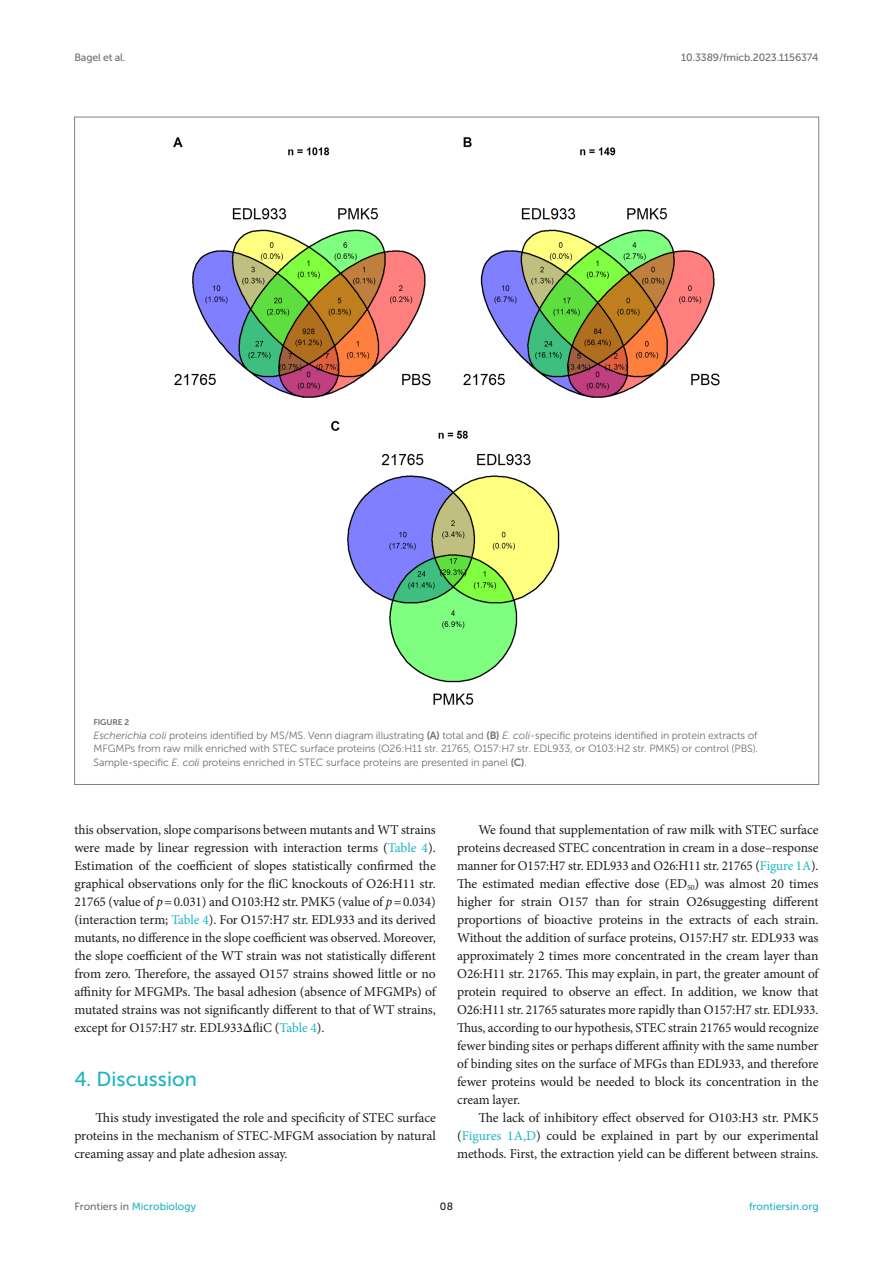
<style>
.page{position:relative;width:893px;height:1263px;background:#fff}
.page>*{position:absolute;margin:0;border:0;box-sizing:border-box;transform-origin:0 0}
.HEAD_1{font:20.25px "Museo Sans 500";color:#1db5c3}
.TEXT{font:13.5px/18px "Minion Pro";letter-spacing:-.005em;color:#1b1c1b;text-align:justify}
.TEXT_FLUSH{font:13.5px/18px "Minion Pro";letter-spacing:-.005em;color:#1b1c1b;text-align:justify}
.FIG_LEG{font:10.5px/13.5px "Museo Sans 300";letter-spacing:-.01em;color:#706f70;text-align:justify}
.t1{font:10.5px "Museo Sans 500";color:#1db5c3}
.t2{font:10.5px "Museo Sans 500";letter-spacing:-.015em;color:#706f70}
.t3{font:10.5px "Museo Sans 500";color:#1b1c1b}
.FIG_HD{font:8.25px "Museo Sans 700";letter-spacing:-.01em;color:#706f70}
.s1{font-style:italic}
.s2{font-family:"Museo Sans 700"}
.s3{color:#1db5c3}
.s4{font-family:"STIX General"}
.s5{color:#706f70}
</style>
<div class="page">
<img style="left:173px;top:137px;width:547px;height:568px">
<p class="t2" style="left:74px;top:51px;width:52px">Bagel et al.</p>
<p class="t2" style="left:681px;top:51px;width:139px">10.3389/fmicb.2023.1156374</p>
<p class="FIG_HD" style="left:94px;top:718px;width:37px">FIGURE 2</p>
<p class="FIG_LEG" style="left:94px;top:728px;width:666px"><span class="s1">Escherichia coli</span> proteins identified by MS/MS. Venn diagram illustrating <span class="s2">(A)</span> total and <span class="s2">(B)</span> <span class="s1">E. coli</span>-specific proteins identified in protein extracts of MFGMPs from raw milk enriched with STEC surface proteins (O26:H11 str. 21765, O157:H7 str. EDL933, or O103:H2 str. PMK5) or control (PBS).<br>Sample-specific <span class="s1">E. coli</span> proteins enriched in STEC surface proteins are presented in panel <span class="s2">(C)</span>.</p>
<p class="TEXT_FLUSH" style="left:74px;top:821px;width:363px">this observation, slope comparisons between mutants and WT strains were made by linear regression with interaction terms (<span class="s3">Table 4</span>).<br>Estimation of the coefficient of slopes statistically confirmed the graphical observations only for the fliC knockouts of O26:H11 str.<br>21765 (value of <span class="s1">p</span>=0.031) and O103:H2 str. PMK5 (value of <span class="s1">p</span>=0.034) (interaction term; <span class="s3">Table 4</span>). For O157:H7 str. EDL933 and its derived mutants, no difference in the slope coefficient was observed. Moreover, the slope coefficient of the WT strain was not statistically different from zero. Therefore, the assayed O157 strains showed little or no affinity for MFGMPs. The basal adhesion (absence of MFGMPs) of mutated strains was not significantly different to that of WT strains, except for O157:H7 str. EDL933<span class="s4">Δ</span>fliC (<span class="s3">Table 4</span>).</p>
<p class="HEAD_1" style="left:74px;top:1068px;width:124px">4. Discussion</p>
<p class="TEXT_FLUSH" style="left:74px;top:1109px;width:363px;text-indent:21px">This study investigated the role and specificity of STEC surface proteins in the mechanism of STEC-MFGM association by natural creaming assay and plate adhesion assay.</p>
<p class="TEXT" style="left:457px;top:821px;width:363px;text-indent:21px">We found that supplementation of raw milk with STEC surface proteins decreased STEC concentration in cream in a dose–response manner for O157:H7 str. EDL933 and O26:H11 str. 21765 (<span class="s3">Figure 1A</span>).<br>The estimated median effective dose (ED<sub>50</sub>) was almost 20 times higher for strain O157 than for strain O26suggesting different proportions of bioactive proteins in the extracts of each strain.<br>Without the addition of surface proteins, O157:H7 str. EDL933 was approximately 2 times more concentrated in the cream layer than O26:H11 str. 21765. This may explain, in part, the greater amount of protein required to observe an effect. In addition, we know that O26:H11 str. 21765 saturates more rapidly than O157:H7 str. EDL933.<br>Thus, according to our hypothesis, STEC strain 21765 would recognize fewer binding sites or perhaps different affinity with the same number of binding sites on the surface of MFGs than EDL933, and therefore fewer proteins would be needed to block its concentration in the cream layer.</p>
<p class="TEXT" style="left:457px;top:1109px;width:363px;text-indent:21px">The lack of inhibitory effect observed for O103:H3 str. PMK5 (<span class="s3">Figures 1A,D</span>) could be explained in part by our experimental methods. First, the extraction yield can be different between strains.</p>
<p class="t1" style="left:74px;top:1200px;width:123px"><span class="s5">Frontiers in</span> Microbiology</p>
<p class="t3" style="left:440px;top:1200px;width:15px">08</p>
<p class="t1" style="left:749px;top:1200px;width:71px">frontiersin.org</p>
</div>
